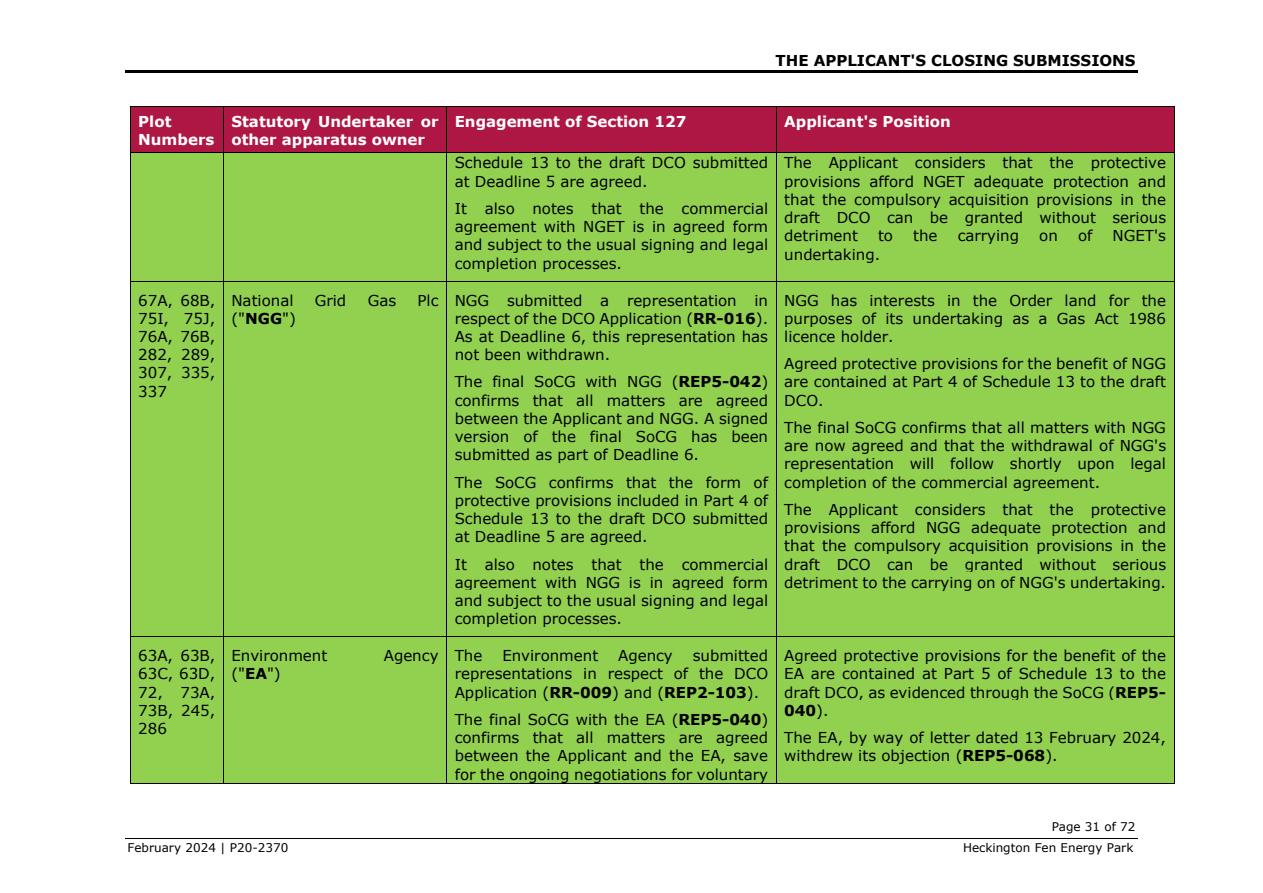
<style>
.page{position:relative;width:1263px;height:893px;background:#fff}
.page>*{position:absolute;margin:0;border:0;box-sizing:border-box;transform-origin:0 0}
.t1{font:15px/18.3px "Verdana";color:#000;text-align:justify}
.t2{font:700 15px/18.3px "Verdana";color:#fff}
.t3{font:700 15px "Verdana";color:#000}
.t4{font:12px "Verdana";color:#000}
.s1{font-weight:700}
</style>
<div class="page">
<hr style="left:125px;top:71px;width:1013px;height:2px;background:#000">
<hr style="left:125px;top:838px;width:1013px;height:1px;background:#000">
<div style="left:130px;top:107px;width:93px;height:46px;background:#ae1644"></div>
<div style="left:224px;top:107px;width:222px;height:46px;background:#ae1644"></div>
<div style="left:447px;top:107px;width:329px;height:46px;background:#ae1644"></div>
<div style="left:777px;top:107px;width:397px;height:46px;background:#ae1644"></div>
<hr style="left:130px;top:106px;width:93px;height:1px;background:#000">
<hr style="left:224px;top:106px;width:222px;height:1px;background:#000">
<hr style="left:447px;top:106px;width:329px;height:1px;background:#000">
<hr style="left:777px;top:106px;width:397px;height:1px;background:#000">
<hr style="left:130px;top:107px;width:1px;height:46px;background:#000">
<hr style="left:223px;top:107px;width:1px;height:46px;background:#000">
<hr style="left:446px;top:107px;width:1px;height:46px;background:#000">
<hr style="left:776px;top:107px;width:1px;height:46px;background:#000">
<hr style="left:1174px;top:107px;width:1px;height:46px;background:#000">
<div style="left:130px;top:153px;width:93px;height:128px;background:#92d050"></div>
<div style="left:224px;top:153px;width:222px;height:128px;background:#92d050"></div>
<div style="left:447px;top:153px;width:329px;height:128px;background:#92d050"></div>
<div style="left:777px;top:153px;width:397px;height:128px;background:#92d050"></div>
<hr style="left:130px;top:153px;width:93px;height:1px;background:#000">
<hr style="left:224px;top:153px;width:222px;height:1px;background:#000">
<hr style="left:447px;top:153px;width:329px;height:1px;background:#000">
<hr style="left:777px;top:153px;width:397px;height:1px;background:#000">
<hr style="left:130px;top:153px;width:1px;height:128px;background:#000">
<hr style="left:223px;top:153px;width:1px;height:128px;background:#000">
<hr style="left:446px;top:153px;width:1px;height:128px;background:#000">
<hr style="left:776px;top:153px;width:1px;height:128px;background:#000">
<hr style="left:1174px;top:153px;width:1px;height:128px;background:#000">
<div style="left:130px;top:281px;width:93px;height:355px;background:#92d050"></div>
<div style="left:224px;top:281px;width:222px;height:355px;background:#92d050"></div>
<div style="left:447px;top:281px;width:329px;height:355px;background:#92d050"></div>
<div style="left:777px;top:281px;width:397px;height:355px;background:#92d050"></div>
<hr style="left:130px;top:281px;width:93px;height:1px;background:#000">
<hr style="left:224px;top:281px;width:222px;height:1px;background:#000">
<hr style="left:447px;top:281px;width:329px;height:1px;background:#000">
<hr style="left:777px;top:281px;width:397px;height:1px;background:#000">
<hr style="left:130px;top:281px;width:1px;height:355px;background:#000">
<hr style="left:223px;top:281px;width:1px;height:355px;background:#000">
<hr style="left:446px;top:281px;width:1px;height:355px;background:#000">
<hr style="left:776px;top:281px;width:1px;height:355px;background:#000">
<hr style="left:1174px;top:281px;width:1px;height:355px;background:#000">
<div style="left:130px;top:637px;width:93px;height:146px;background:#92d050"></div>
<div style="left:224px;top:637px;width:222px;height:146px;background:#92d050"></div>
<div style="left:447px;top:637px;width:329px;height:146px;background:#92d050"></div>
<div style="left:777px;top:637px;width:397px;height:146px;background:#92d050"></div>
<hr style="left:130px;top:636px;width:93px;height:1px;background:#000">
<hr style="left:224px;top:636px;width:222px;height:1px;background:#000">
<hr style="left:447px;top:636px;width:329px;height:1px;background:#000">
<hr style="left:777px;top:636px;width:397px;height:1px;background:#000">
<hr style="left:130px;top:637px;width:1px;height:146px;background:#000">
<hr style="left:130px;top:783px;width:93px;height:1px;background:#000">
<hr style="left:223px;top:637px;width:1px;height:146px;background:#000">
<hr style="left:224px;top:783px;width:222px;height:1px;background:#000">
<hr style="left:446px;top:637px;width:1px;height:146px;background:#000">
<hr style="left:447px;top:783px;width:329px;height:1px;background:#000">
<hr style="left:776px;top:637px;width:1px;height:146px;background:#000">
<hr style="left:777px;top:783px;width:397px;height:1px;background:#000">
<hr style="left:1174px;top:637px;width:1px;height:146px;background:#000">
<p class="t3" style="left:775px;top:50px;width:361px">THE APPLICANT'S CLOSING SUBMISSIONS</p>
<p class="t2" style="left:138px;top:112px;width:78px">Plot<br>Numbers</p>
<p class="t2" style="left:231px;top:112px;width:209px">Statutory Undertaker or other apparatus owner</p>
<p class="t2" style="left:455px;top:112px;width:233px">Engagement of Section 127</p>
<p class="t2" style="left:784px;top:112px;width:168px">Applicant's Position</p>
<p class="t1" style="left:455px;top:154px;width:315px">Schedule 13 to the draft DCO submitted at Deadline 5 are agreed.</p>
<p class="t1" style="left:455px;top:199px;width:315px">It also notes that the commercial agreement with NGET is in agreed form and subject to the usual signing and legal completion processes.</p>
<p class="t1" style="left:784px;top:154px;width:383px">The Applicant considers that the protective provisions afford NGET adequate protection and that the compulsory acquisition provisions in the draft DCO can be granted without serious detriment</p>
<p class="t1" style="left:878px;top:227px;width:17px">to</p>
<p class="t1" style="left:913px;top:227px;width:26px">the</p>
<p class="t1" style="left:958px;top:227px;width:63px">carrying</p>
<p class="t1" style="left:1039px;top:227px;width:20px">on</p>
<p class="t1" style="left:1078px;top:227px;width:16px">of</p>
<p class="t1" style="left:1112px;top:227px;width:55px">NGET's</p>
<p class="t1" style="left:784px;top:245px;width:97px">undertaking.</p>
<p class="t1" style="left:138px;top:291px;width:79px">67A, 68B, 75I, 75J, 76A, 76B, 282, 289, 307, 335, 337</p>
<p class="t1" style="left:231px;top:291px;width:64px">National</p>
<p class="t1" style="left:315px;top:291px;width:33px">Grid</p>
<p class="t1" style="left:368px;top:291px;width:30px">Gas</p>
<p class="t1" style="left:418px;top:291px;width:23px">Plc</p>
<p class="t1" style="left:231px;top:309px;width:66px">("<span class="s1">NGG</span>")</p>
<p class="t1" style="left:138px;top:646px;width:79px">63A, 63B, 63C, 63D, 72, 73A, 73B, 245, 286</p>
<p class="t1" style="left:231px;top:646px;width:97px">Environment</p>
<p class="t1" style="left:384px;top:646px;width:56px">Agency</p>
<p class="t1" style="left:231px;top:665px;width:51px">("<span class="s1">EA</span>")</p>
<p class="t1" style="left:455px;top:291px;width:315px">NGG submitted a representation in respect of the DCO Application (<span class="s1">RR-016</span>).<br>As at Deadline 6, this representation has not been withdrawn.</p>
<p class="t1" style="left:455px;top:373px;width:315px">The final SoCG with NGG (<span class="s1">REP5-042</span>) confirms that all matters are agreed between the Applicant and NGG. A signed version of the final SoCG has been submitted as part of Deadline 6.</p>
<p class="t1" style="left:455px;top:473px;width:315px">The SoCG confirms that the form of protective provisions included in Part 4 of Schedule 13 to the draft DCO submitted at Deadline 5 are agreed.</p>
<p class="t1" style="left:455px;top:555px;width:315px">It also notes that the commercial agreement with NGG is in agreed form and subject to the usual signing and legal completion processes.</p>
<p class="t1" style="left:455px;top:646px;width:29px">The</p>
<p class="t1" style="left:502px;top:646px;width:97px">Environment</p>
<p class="t1" style="left:618px;top:646px;width:56px">Agency</p>
<p class="t1" style="left:455px;top:646px;width:315px;text-indent:238px">submitted representations in respect of the DCO Application (<span class="s1">RR-009</span>) and (<span class="s1">REP2-103</span>).</p>
<p class="t1" style="left:455px;top:710px;width:315px">The final SoCG with the EA (<span class="s1">REP5-040</span>) confirms that all matters are agreed between the Applicant and the EA, save for the ongoing negotiations for voluntary</p>
<p class="t1" style="left:784px;top:291px;width:383px">NGG has interests in the Order land for the purposes of its undertaking as a Gas Act 1986 licence holder.</p>
<p class="t1" style="left:784px;top:354px;width:383px">Agreed protective provisions for the benefit of NGG are contained at Part 4 of Schedule 13 to the draft DCO.</p>
<p class="t1" style="left:784px;top:418px;width:383px">The final SoCG confirms that all matters with NGG are now agreed and that the withdrawal of NGG's representation will follow shortly upon legal completion of the commercial agreement.</p>
<p class="t1" style="left:784px;top:500px;width:383px">The Applicant considers that the protective provisions afford NGG adequate protection and that the compulsory acquisition provisions in the draft DCO can be granted without serious detriment to the carrying on of NGG's undertaking.</p>
<p class="t1" style="left:784px;top:646px;width:383px">Agreed protective provisions for the benefit of the EA are contained at Part 5 of Schedule 13 to the draft DCO, as evidenced through the SoCG (<span class="s1">REP5- 040</span>).</p>
<p class="t1" style="left:784px;top:728px;width:383px">The EA, by way of letter dated 13 February 2024, withdrew its objection (<span class="s1">REP5-068</span>).</p>
<p class="t4" style="left:1052px;top:818px;width:85px">Page 31 of 72</p>
<p class="t4" style="left:128px;top:840px;width:162px">February 2024 | P20-2370</p>
<p class="t4" style="left:963px;top:840px;width:172px">Heckington Fen Energy Park</p>
</div>
